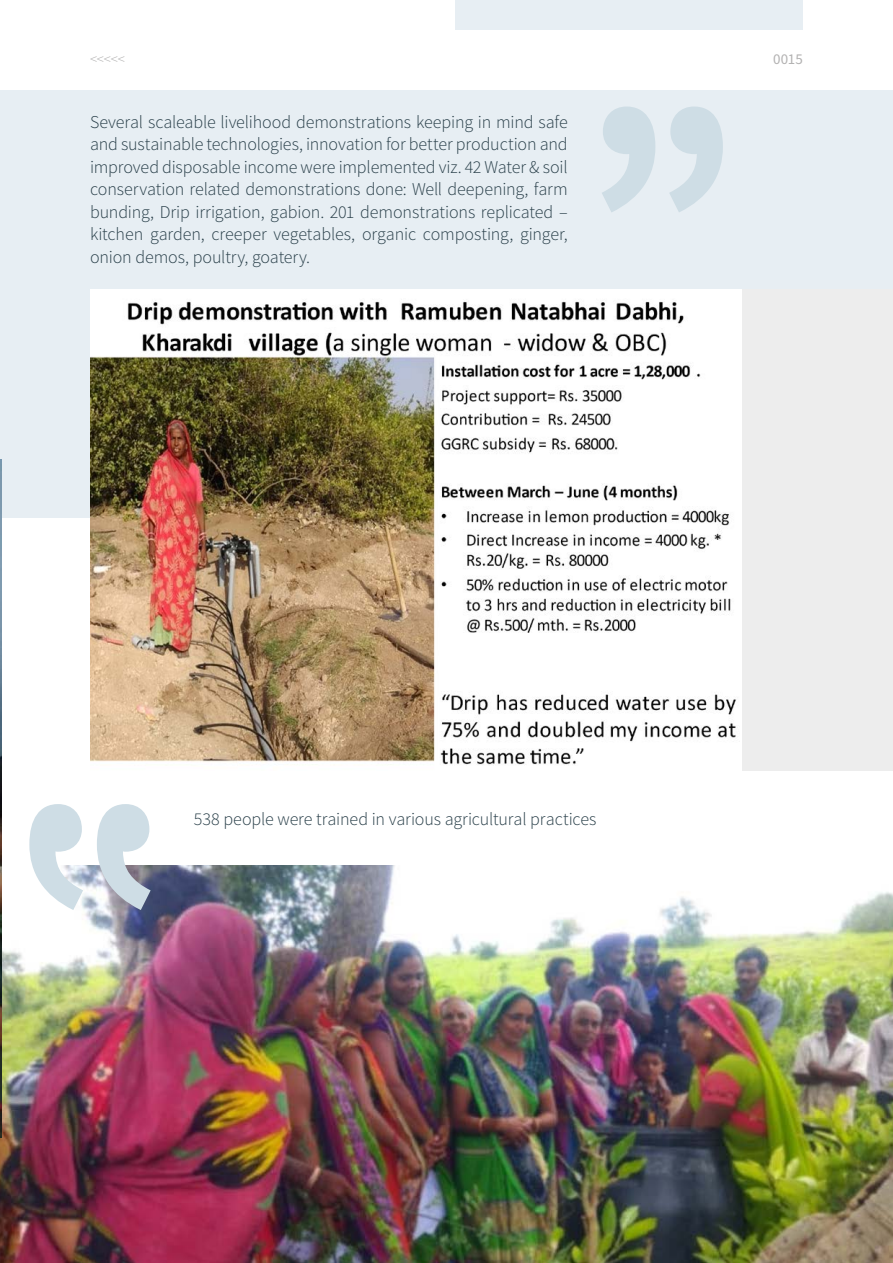
<style>
.page{position:relative;width:893px;height:1263px;background:#fff}
.page>*{position:absolute;margin:0;border:0;box-sizing:border-box;transform-origin:0 0}
.t1{font:300 18px/22.5px "Source Sans Pro";letter-spacing:-.005em;color:#293f49;text-align:justify}
.t2{font:300 15px "Source Sans Pro";color:#b3b2b2}
.t3{font:15px "Source Sans Pro";color:#b3b2b2}
</style>
<div class="page">
<div style="left:455px;top:0;width:348px;height:30px;background:#e7eef3"></div>
<div style="left:0;top:90px;width:893px;height:428px;background:#e7eef3"></div>
<div style="left:90px;top:289px;width:803px;height:481px;background:#ededed"></div>
<img style="left:90px;top:289px;width:651px;height:481px">
<img style="left:0;top:865px;width:893px;height:398px">
<img style="left:0;top:459px;width:2px;height:679px">
<svg style="left:602px;top:107px;width:53px;height:105px"></svg>
<svg style="left:669px;top:107px;width:54px;height:105px"></svg>
<svg style="left:97px;top:804px;width:54px;height:106px"></svg>
<svg style="left:29px;top:804px;width:54px;height:106px"></svg>
<p class="t2" style="left:90px;top:50px;width:37px">&lt;&lt;&lt;&lt;&lt;</p>
<p class="t3" style="left:773px;top:49px;width:31px">0015</p>
<p class="t1" style="left:90px;top:110px;width:479px">Several scaleable livelihood demonstrations keeping in mind safe and sustainable technologies, innovation for better production and improved disposable income were implemented viz. 42 Water &amp; soil conservation related demonstrations done: Well deepening, farm bunding, Drip irrigation, gabion. 201 demonstrations replicated – kitchen garden, creeper vegetables, organic composting, ginger, onion demos, poultry, goatery.</p>
<p class="t1" style="left:194px;top:808px;width:404px">538 people were trained in various agricultural practices</p>
</div>
